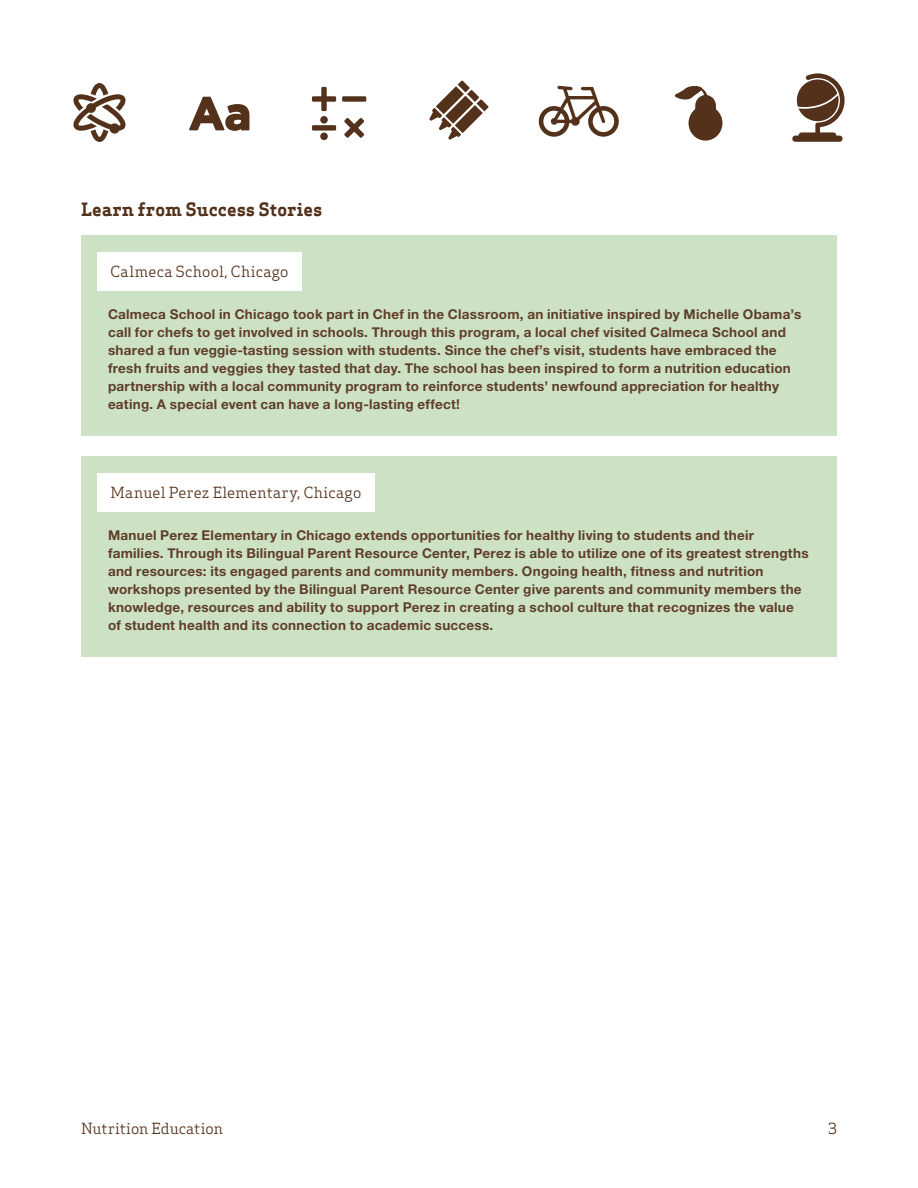
<style>
.page{position:relative;width:918px;height:1188px;background:#fff}
.page>*{position:absolute;margin:0;border:0;box-sizing:border-box;transform-origin:0 0}
.t1{font:700 18px "Apex Serif";letter-spacing:.015em;color:#53311b}
.t2{font:15px "Apex Serif";letter-spacing:.01em;color:#53311b}
.t3{font:700 13.5px/18px "Helvetica Neue LT Std";letter-spacing:.02em;color:#5f3e29}
</style>
<div class="page">
<svg style="left:312px;top:87px;width:54px;height:53px"></svg>
<svg style="left:429px;top:80px;width:60px;height:60px"></svg>
<svg style="left:73px;top:83px;width:53px;height:59px"></svg>
<svg style="left:539px;top:86px;width:80px;height:51px"></svg>
<svg style="left:189px;top:97px;width:60px;height:34px"></svg>
<svg style="left:792px;top:73px;width:53px;height:69px"></svg>
<svg style="left:674px;top:86px;width:49px;height:55px"></svg>
<div style="left:81px;top:235px;width:756px;height:201px;background:#cde2c5"></div>
<div style="left:97px;top:253px;width:205px;height:38px;background:#fff"></div>
<div style="left:81px;top:456px;width:756px;height:201px;background:#cde2c5"></div>
<div style="left:97px;top:473px;width:278px;height:38px;background:#fff"></div>
<h1 class="t1" style="left:81px;top:198px;width:243px">Learn from Success Stories</h1>
<p class="t2" style="left:111px;top:262px;width:179px">Calmeca School, Chicago</p>
<p class="t3" style="left:108px;top:305px;width:695px">Calmeca School in Chicago took part in Chef in the Classroom, an initiative inspired by Michelle Obama’s call for chefs to get involved in schools. Through this program, a local chef visited Calmeca School and shared a fun veggie-tasting session with students. Since the chef’s visit, students have embraced the fresh fruits and veggies they tasted that day. The school has been inspired to form a nutrition education partnership with a local community program to reinforce students’ newfound appreciation for healthy eating. A special event can have a long-lasting effect!</p>
<p class="t2" style="left:111px;top:483px;width:252px">Manuel Perez Elementary, Chicago</p>
<p class="t3" style="left:108px;top:526px;width:702px">Manuel Perez Elementary in Chicago extends opportunities for healthy living to students and their families. Through its Bilingual Parent Resource Center, Perez is able to utilize one of its greatest strengths and resources: its engaged parents and community members. Ongoing health, fitness and nutrition workshops presented by the Bilingual Parent Resource Center give parents and community members the knowledge, resources and ability to support Perez in creating a school culture that recognizes the value of student health and its connection to academic success.</p>
<p class="t2" style="left:81px;top:1119px;width:144px">Nutrition Education</p>
<p class="t2" style="left:828px;top:1119px;width:10px">3</p>
</div>
